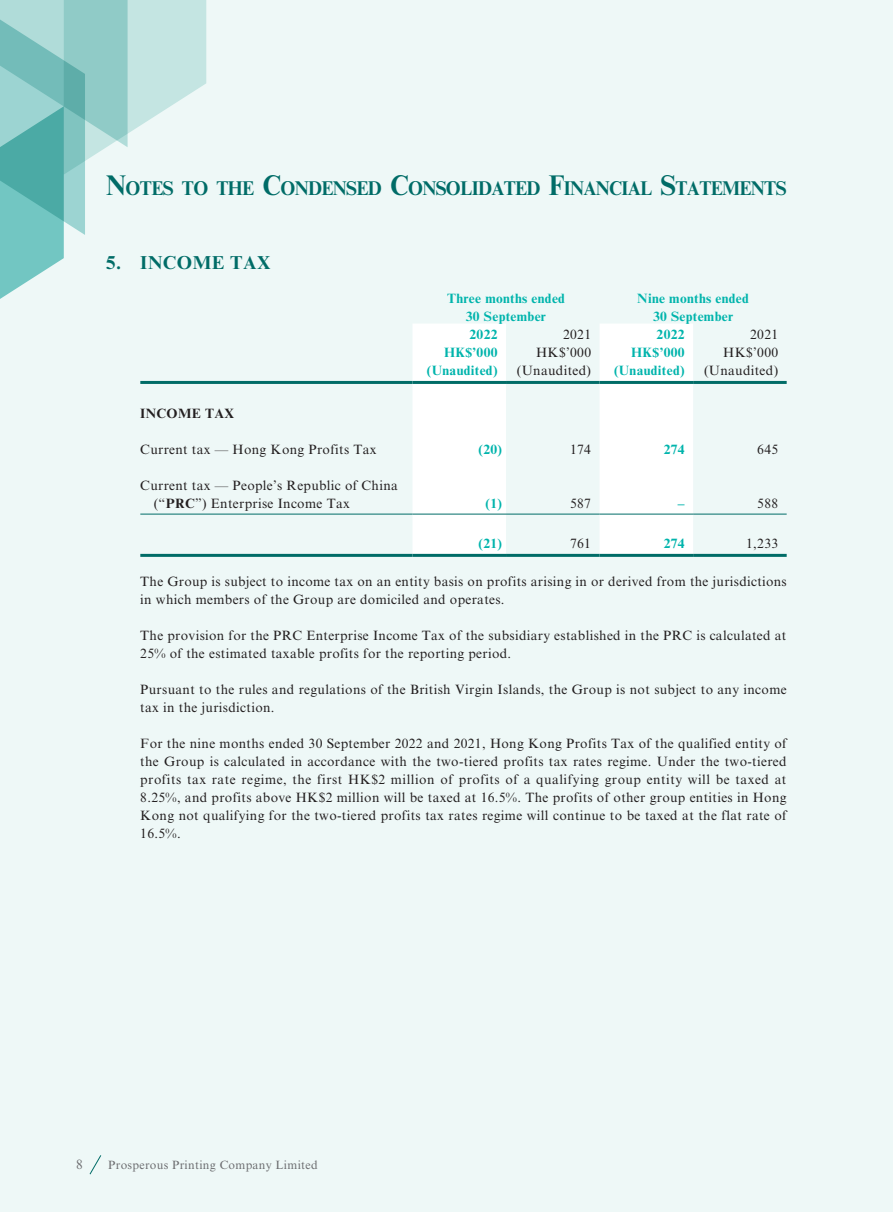
<style>
.page{position:relative;width:893px;height:1212px;background:#eef8f7}
.page>*{position:absolute;margin:0;border:0;box-sizing:border-box;transform-origin:0 0}
.t1{font:700 19.95px "Times New Roman MT Std";letter-spacing:-.035em;color:#006c67;scale:.91 1}
.t2{font:700 18.75px "Times New Roman MT Std";letter-spacing:.025em;color:#006c67}
.t3{font:13.5px/18px "Times New Roman MT Std";letter-spacing:.025em;color:#231f20}
.t4{font:700 13.5px/18px "Times New Roman MT Std";letter-spacing:.025em;color:#00b4ac;text-align:center}
.t5{font:700 13.5px "Times New Roman MT Std";letter-spacing:.025em;color:#231f20}
.t6{font:13.5px "Times New Roman MT Std";color:#6c6d70}
.t7{font:12px "Times New Roman MT Std";letter-spacing:.025em;color:#6c6d70}
.s1{font-size:28.5px}
.s2{font-weight:700}
</style>
<div class="page">
<svg style="left:89px;top:1155px;width:13px;height:20px"></svg>
<svg style="left:0;top:0;width:206px;height:299px"></svg>
<div style="left:412px;top:324px;width:94px;height:230px;background:#fff"></div>
<div style="left:600px;top:324px;width:93px;height:230px;background:#fff"></div>
<hr style="left:140px;top:381px;width:272px;height:3px;background:#006c67">
<hr style="left:412px;top:381px;width:94px;height:3px;background:#006c67">
<hr style="left:506px;top:381px;width:94px;height:3px;background:#006c67">
<hr style="left:600px;top:381px;width:93px;height:3px;background:#006c67">
<hr style="left:693px;top:381px;width:94px;height:3px;background:#006c67">
<hr style="left:140px;top:514px;width:272px;height:1px;background:#006c67">
<hr style="left:412px;top:514px;width:94px;height:1px;background:#006c67">
<hr style="left:506px;top:514px;width:94px;height:1px;background:#006c67">
<hr style="left:600px;top:514px;width:93px;height:1px;background:#006c67">
<hr style="left:693px;top:514px;width:94px;height:1px;background:#006c67">
<hr style="left:140px;top:554px;width:272px;height:3px;background:#006c67">
<hr style="left:412px;top:554px;width:94px;height:3px;background:#006c67">
<hr style="left:506px;top:554px;width:94px;height:3px;background:#006c67">
<hr style="left:600px;top:554px;width:93px;height:3px;background:#006c67">
<hr style="left:693px;top:554px;width:94px;height:3px;background:#006c67">
<h1 class="t1" style="left:106px;top:176px;width:749px"><span class="s1">N</span>OTES TO THE <span class="s1">C</span>ONDENSED <span class="s1">C</span>ONSOLIDATED <span class="s1">F</span>INANCIAL <span class="s1">S</span>TATEMENTS</h1>
<h2 class="t2" style="left:106px;top:251px;width:166px">5. INCOME TAX</h2>
<p class="t4" style="left:447px;top:289px;width:120px">Three months ended<br>30 September</p>
<p class="t4" style="left:637px;top:289px;width:113px">Nine months ended<br>30 September</p>
<p class="t4" style="left:469px;top:325px;width:30px">2022</p>
<p class="t3" style="left:563px;top:326px;width:30px">2021</p>
<p class="t4" style="left:657px;top:325px;width:30px">2022</p>
<p class="t3" style="left:750px;top:326px;width:30px">2021</p>
<p class="t4" style="left:444px;top:343px;width:55px">HK$’000</p>
<p class="t3" style="left:536px;top:344px;width:56px">HK$’000</p>
<p class="t4" style="left:631px;top:343px;width:55px">HK$’000</p>
<p class="t3" style="left:723px;top:344px;width:56px">HK$’000</p>
<p class="t4" style="left:427px;top:361px;width:72px">(Unaudited)</p>
<p class="t3" style="left:517px;top:362px;width:76px">(Unaudited)</p>
<p class="t4" style="left:614px;top:361px;width:72px">(Unaudited)</p>
<p class="t3" style="left:704px;top:362px;width:76px">(Unaudited)</p>
<p class="t5" style="left:140px;top:405px;width:95px">INCOME TAX</p>
<p class="t3" style="left:140px;top:440px;width:238px">Current tax — Hong Kong Profits Tax</p>
<p class="t4" style="left:478px;top:440px;width:25px">(20)</p>
<p class="t3" style="left:570px;top:440px;width:22px">174</p>
<p class="t4" style="left:664px;top:440px;width:22px">274</p>
<p class="t3" style="left:757px;top:440px;width:22px">645</p>
<p class="t3" style="left:154px;top:476px;width:246px;text-indent:-14px">Current tax — People’s Republic of China (“<span class="s2">PRC</span>”) Enterprise Income Tax</p>
<p class="t4" style="left:486px;top:494px;width:18px">(1)</p>
<p class="t3" style="left:570px;top:494px;width:22px">587</p>
<p class="t4" style="left:678px;top:494px;width:8px">–</p>
<p class="t3" style="left:757px;top:494px;width:22px">588</p>
<p class="t4" style="left:478px;top:534px;width:25px">(21)</p>
<p class="t3" style="left:570px;top:535px;width:22px">761</p>
<p class="t4" style="left:664px;top:534px;width:22px">274</p>
<p class="t3" style="left:746px;top:535px;width:34px">1,233</p>
<p class="t3" style="left:140px;top:572px;width:648px">The Group is subject to income tax on an entity basis on profits arising in or derived from the jurisdictions in which members of the Group are domiciled and operates.</p>
<p class="t3" style="left:140px;top:626px;width:648px">The provision for the PRC Enterprise Income Tax of the subsidiary established in the PRC is calculated at<br>25% of the estimated taxable profits for the reporting period.</p>
<p class="t3" style="left:140px;top:680px;width:648px">Pursuant to the rules and regulations of the British Virgin Islands, the Group is not subject to any income tax in the jurisdiction.</p>
<p class="t3" style="left:140px;top:734px;width:648px;text-align:justify">For the nine months ended 30 September 2022 and 2021, Hong Kong Profits Tax of the qualified entity of the Group is calculated in accordance with the two-tiered profits tax rates regime. Under the two-tiered profits tax rate regime, the first HK$2 million of profits of a qualifying group entity will be taxed at 8.25%, and profits above HK$2 million will be taxed at 16.5%. The profits of other group entities in Hong Kong not qualifying for the two-tiered profits tax rates regime will continue to be taxed at the flat rate of 16.5%.</p>
<p class="t6" style="left:76px;top:1157px;width:8px">8</p>
<p class="t7" style="left:108px;top:1158px;width:211px">Prosperous Printing Company Limited</p>
</div>
